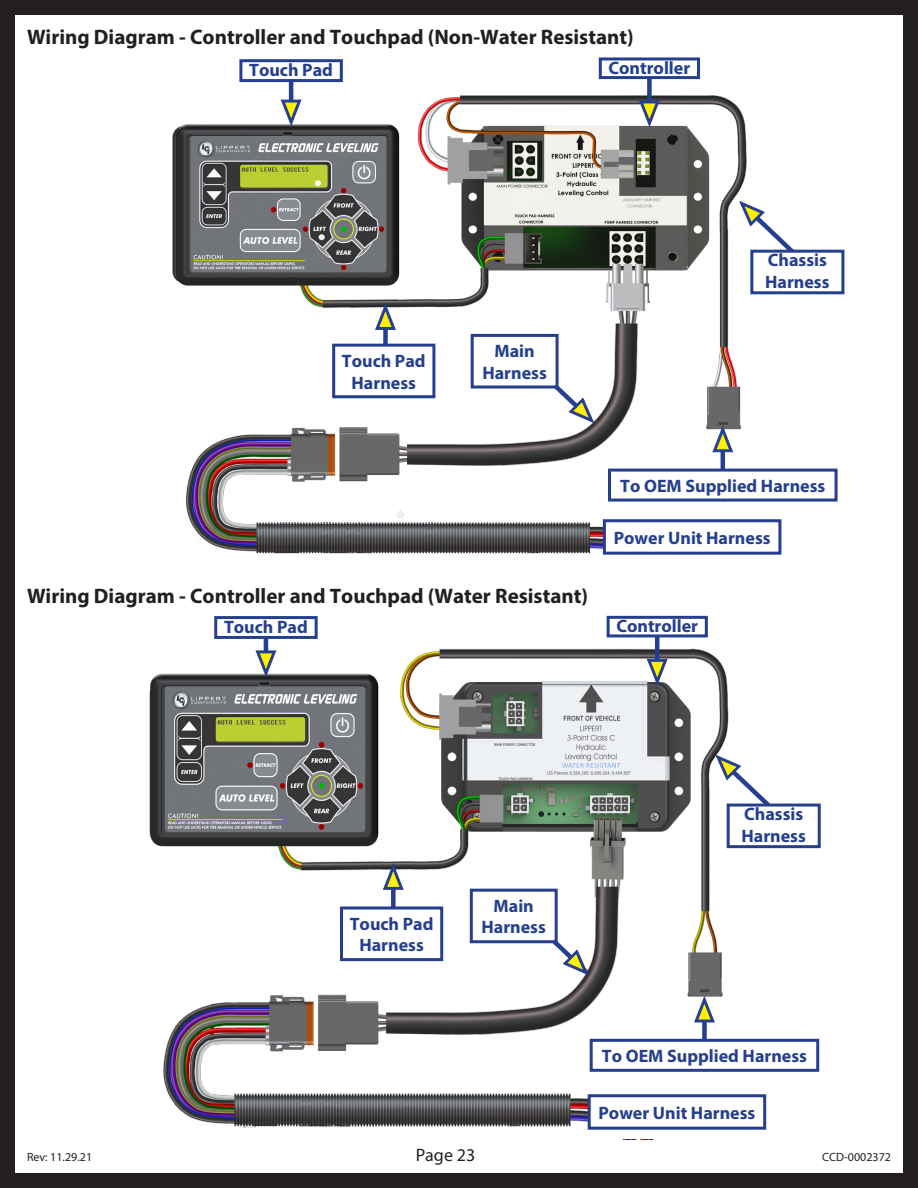
<style>
.page{position:relative;width:918px;height:1188px;background:#fff}
.page>*{position:absolute;margin:0;border:0;box-sizing:border-box;transform-origin:0 0}
.t1{font:700 21px "Myriad Pro";color:#231f20}
.Callout_text{font:700 18px/21.6px "Myriad Pro";color:#253f8e;text-align:center}
.t2{font:18px "Myriad Pro";color:#231f20}
.t3{font:12px "Myriad Pro";color:#231f20}
</style>
<div class="page">
<div style="left:0;top:0;width:918px;height:1188px;border:15px solid #231f20"></div>
<img style="left:172px;top:82px;width:602px;height:473px">
<div style="left:383px;top:325px;width:5px;height:58px;background:#253f8e"></div>
<svg style="left:376px;top:305px;width:19px;height:24px"></svg>
<hr style="left:289px;top:73px;width:4px;height:34px;background:#253f8e">
<svg style="left:281px;top:100px;width:20px;height:25px"></svg>
<div style="left:241px;top:61px;width:100px;height:20px;background:#fff"></div>
<div style="left:239px;top:59px;width:104px;height:23px;border:3px solid #253f8e"></div>
<div style="left:647px;top:63px;width:5px;height:51px;background:#253f8e"></div>
<svg style="left:640px;top:101px;width:19px;height:25px"></svg>
<div style="left:600px;top:59px;width:99px;height:19px;background:#fff"></div>
<div style="left:599px;top:57px;width:101px;height:22px;border:3px solid #253f8e"></div>
<svg style="left:545px;top:376px;width:49px;height:46px"></svg>
<div style="left:472px;top:335px;width:85px;height:52px;background:#fff"></div>
<div style="left:471px;top:334px;width:88px;height:55px;border:3px solid #253f8e"></div>
<svg style="left:740px;top:202px;width:61px;height:58px"></svg>
<div style="left:752px;top:251px;width:91px;height:42px;background:#fff"></div>
<div style="left:750px;top:250px;width:94px;height:44px;border:3px solid #253f8e"></div>
<hr style="left:721px;top:453px;width:4px;height:46px;background:#253f8e">
<svg style="left:713px;top:427px;width:20px;height:25px"></svg>
<div style="left:610px;top:470px;width:226px;height:30px;background:#fff"></div>
<div style="left:608px;top:469px;width:230px;height:33px;border:3px solid #253f8e"></div>
<div style="left:604px;top:521px;width:176px;height:32px;background:#fff"></div>
<div style="left:603px;top:519px;width:178px;height:36px;border:3px solid #253f8e"></div>
<div style="left:334px;top:345px;width:100px;height:52px;background:#fff"></div>
<div style="left:332px;top:344px;width:103px;height:54px;border:3px solid #253f8e"></div>
<img style="left:149px;top:620px;width:635px;height:510px">
<div style="left:589px;top:1096px;width:176px;height:32px;background:#fff"></div>
<div style="left:588px;top:1094px;width:178px;height:36px;border:3px solid #253f8e"></div>
<div style="left:391px;top:885px;width:5px;height:58px;background:#253f8e"></div>
<svg style="left:384px;top:864px;width:19px;height:25px"></svg>
<hr style="left:264px;top:621px;width:4px;height:48px;background:#253f8e">
<svg style="left:256px;top:651px;width:20px;height:25px"></svg>
<div style="left:216px;top:618px;width:100px;height:19px;background:#fff"></div>
<div style="left:214px;top:616px;width:104px;height:23px;border:3px solid #253f8e"></div>
<hr style="left:655px;top:626px;width:4px;height:51px;background:#253f8e">
<svg style="left:647px;top:659px;width:20px;height:25px"></svg>
<div style="left:608px;top:617px;width:98px;height:19px;background:#fff"></div>
<div style="left:607px;top:616px;width:101px;height:21px;border:3px solid #253f8e"></div>
<svg style="left:545px;top:932px;width:47px;height:46px"></svg>
<div style="left:471px;top:890px;width:85px;height:52px;background:#fff"></div>
<div style="left:470px;top:889px;width:88px;height:54px;border:3px solid #253f8e"></div>
<svg style="left:716px;top:755px;width:61px;height:59px"></svg>
<div style="left:728px;top:805px;width:91px;height:42px;background:#fff"></div>
<div style="left:727px;top:804px;width:94px;height:44px;border:3px solid #253f8e"></div>
<div style="left:702px;top:1023px;width:5px;height:47px;background:#253f8e"></div>
<svg style="left:695px;top:997px;width:19px;height:25px"></svg>
<div style="left:591px;top:1040px;width:227px;height:30px;background:#fff"></div>
<div style="left:590px;top:1039px;width:229px;height:33px;border:3px solid #253f8e"></div>
<div style="left:342px;top:908px;width:100px;height:52px;background:#fff"></div>
<div style="left:340px;top:907px;width:103px;height:54px;border:3px solid #253f8e"></div>
<p class="t1" style="left:27px;top:23px;width:608px">Wiring Diagram - Controller and Touchpad (Non-Water Resistant)</p>
<p class="Callout_text" style="left:249px;top:58px;width:85px">Touch Pad</p>
<p class="Callout_text" style="left:609px;top:57px;width:83px">Controller</p>
<p class="Callout_text" style="left:342px;top:349px;width:85px">Touch Pad<br>Harness</p>
<p class="Callout_text" style="left:482px;top:340px;width:66px">Main<br>Harness</p>
<p class="Callout_text" style="left:765px;top:249px;width:66px;text-align:left">Chassis<br>Harness</p>
<p class="Callout_text" style="left:620px;top:474px;width:207px">To OEM Supplied Harness</p>
<p class="t1" style="left:27px;top:582px;width:563px">Wiring Diagram - Controller and Touchpad (Water Resistant)</p>
<p class="Callout_text" style="left:614px;top:526px;width:158px">Power Unit Harness</p>
<p class="Callout_text" style="left:224px;top:615px;width:85px">Touch Pad</p>
<p class="Callout_text" style="left:616px;top:615px;width:83px">Controller</p>
<p class="Callout_text" style="left:350px;top:912px;width:85px">Touch Pad<br>Harness</p>
<p class="Callout_text" style="left:482px;top:894px;width:66px">Main<br>Harness</p>
<p class="Callout_text" style="left:741px;top:803px;width:66px;text-align:left">Chassis<br>Harness</p>
<p class="Callout_text" style="left:602px;top:1045px;width:207px">To OEM Supplied Harness</p>
<p class="Callout_text" style="left:598px;top:1101px;width:158px">Power Unit Harness</p>
<p class="t3" style="left:27px;top:1150px;width:67px">Rev: 11.29.21</p>
<p class="t2" style="left:416px;top:1144px;width:61px">Page 23</p>
<p class="t3" style="left:822px;top:1150px;width:70px">CCD-0002372</p>
</div>
